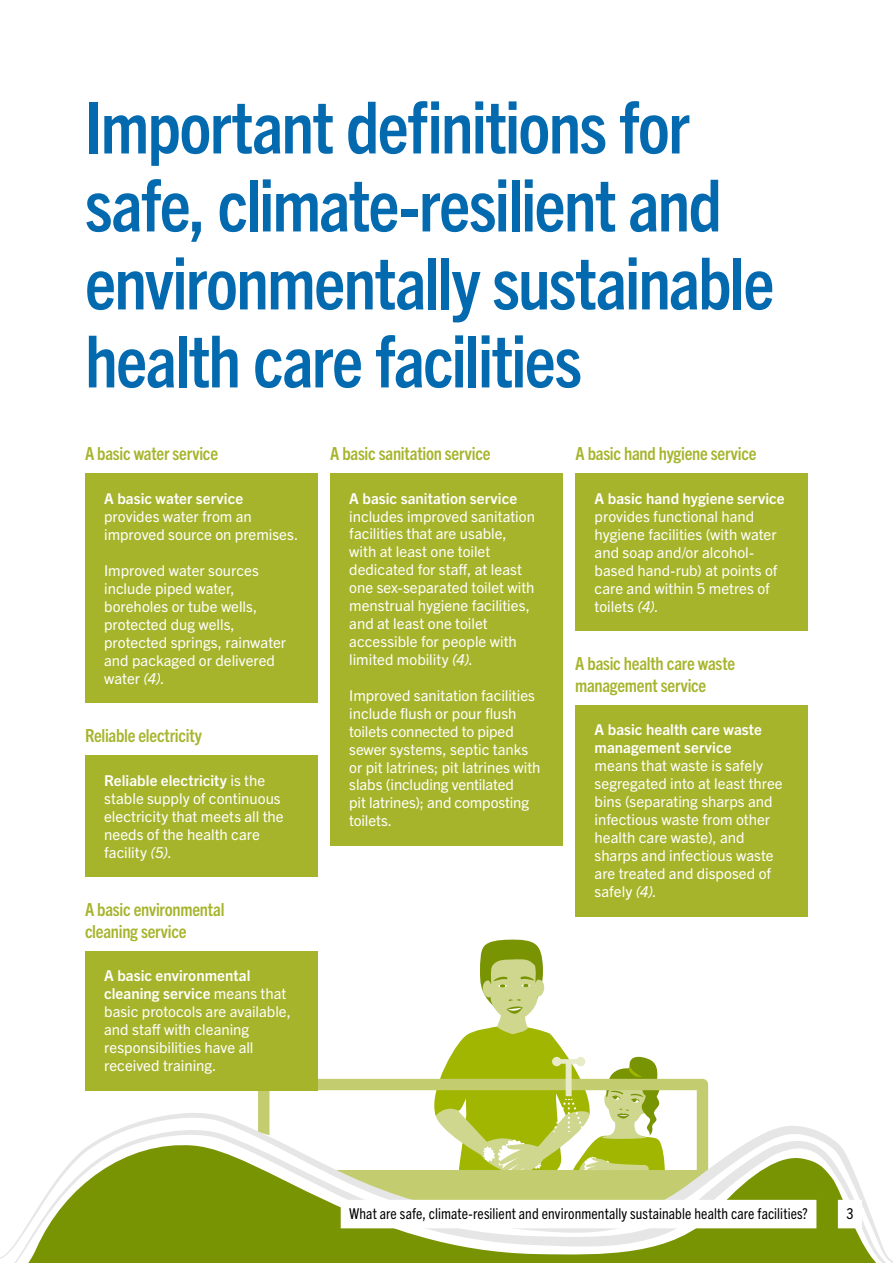
<style>
.page{position:relative;width:893px;height:1263px;background:#fff}
.page>*{position:absolute;margin:0;border:0;box-sizing:border-box;transform-origin:0 0}
.t1{font:700 condensed 72px/78px "Trade Gothic Next LT Pro";letter-spacing:-.025em;color:#046ab0}
.t2{font:700 condensed 18px/21.6px "Trade Gothic Next LT Pro";letter-spacing:-.015em;color:#a6b42b}
.t3{font:15px/18px "Trade Gothic Next LT Pro";color:#fff}
.t4{font:700 15px/18px "Trade Gothic Next LT Pro";letter-spacing:.005em;color:#fff}
.t5{font:condensed 15px "Trade Gothic Next LT Pro";letter-spacing:.01em;color:#000}
.s1{font-style:italic}
.s2{font-weight:700}
</style>
<div class="page">
<svg style="left:258px;top:1079px;width:450px;height:28px"></svg>
<svg style="left:427px;top:939px;width:239px;height:168px"></svg>
<svg style="left:258px;top:1107px;width:451px;height:5px"></svg>
<svg style="left:125px;top:1112px;width:677px;height:15px"></svg>
<svg style="left:0;top:1127px;width:893px;height:136px"></svg>
<div style="left:85px;top:473px;width:232px;height:230px;background:#a6b42b"></div>
<div style="left:575px;top:704px;width:233px;height:212px;background:#a6b42b"></div>
<div style="left:330px;top:473px;width:233px;height:372px;background:#a6b42b"></div>
<div style="left:85px;top:755px;width:232px;height:122px;background:#a6b42b"></div>
<div style="left:85px;top:951px;width:232px;height:139px;background:#a6b42b"></div>
<div style="left:575px;top:473px;width:233px;height:158px;background:#a6b42b"></div>
<div style="left:341px;top:1200px;width:475px;height:28px;background:#fff"></div>
<div style="left:838px;top:1200px;width:24px;height:28px;background:#fff"></div>
<h1 class="t1" style="left:85px;top:84px;width:691px">Important definitions for safe, climate-resilient and environmentally sustainable health care facilities</h1>
<p class="t2" style="left:85px;top:442px;width:135px">A basic water service</p>
<p class="t4" style="left:104px;top:488px;width:140px">A basic water service</p>
<p class="t3" style="left:104px;top:506px;width:196px">provides water from an improved source on premises.</p>
<p class="t3" style="left:104px;top:560px;width:183px">Improved water sources include piped water, boreholes or tube wells, protected dug wells, protected springs, rainwater and packaged or delivered water <span class="s1">(4)</span>.</p>
<p class="t2" style="left:85px;top:724px;width:119px">Reliable electricity</p>
<p class="t3" style="left:104px;top:770px;width:181px"><span class="s2">Reliable electricity</span> is the stable supply of continuous electricity that meets all the needs of the health care facility <span class="s1">(5)</span>.</p>
<p class="t2" style="left:85px;top:898px;width:141px">A basic environmental cleaning service</p>
<p class="t3" style="left:104px;top:966px;width:188px"><span class="s2">A basic environmental cleaning service</span> means that basic protocols are available, and staff with cleaning responsibilities have all received training.</p>
<p class="t2" style="left:330px;top:442px;width:162px">A basic sanitation service</p>
<p class="t2" style="left:575px;top:442px;width:183px">A basic hand hygiene service</p>
<p class="t4" style="left:349px;top:488px;width:169px">A basic sanitation service</p>
<p class="t3" style="left:349px;top:506px;width:187px">includes improved sanitation facilities that are usable, with at least one toilet dedicated for staff, at least one sex-separated toilet with menstrual hygiene facilities, and at least one toilet accessible for people with limited mobility <span class="s1">(4)</span>.</p>
<p class="t3" style="left:349px;top:685px;width:193px">Improved sanitation facilities include flush or pour flush toilets connected to piped sewer systems, septic tanks or pit latrines; pit latrines with slabs (including ventilated<br>pit latrines); and composting toilets.</p>
<p class="t4" style="left:595px;top:488px;width:192px">A basic hand hygiene service</p>
<p class="t3" style="left:595px;top:506px;width:184px">provides functional hand hygiene facilities (with water and soap and/or alcohol&shy;based hand-rub) at points of care and within 5 metres of toilets <span class="s1">(4)</span>.</p>
<p class="t2" style="left:575px;top:652px;width:161px">A basic health care waste management service</p>
<p class="t4" style="left:595px;top:720px;width:169px">A basic health care waste management service</p>
<p class="t3" style="left:595px;top:756px;width:190px">means that waste is safely segregated into at least three bins (separating sharps and infectious waste from other health care waste), and sharps and infectious waste are treated and disposed of safely <span class="s1">(4)</span>.</p>
<p class="t5" style="left:349px;top:1203px;width:460px">What are safe, climate-resilient and environmentally sustainable health care facilities?</p>
<p class="t5" style="left:846px;top:1203px;width:9px">3</p>
</div>
